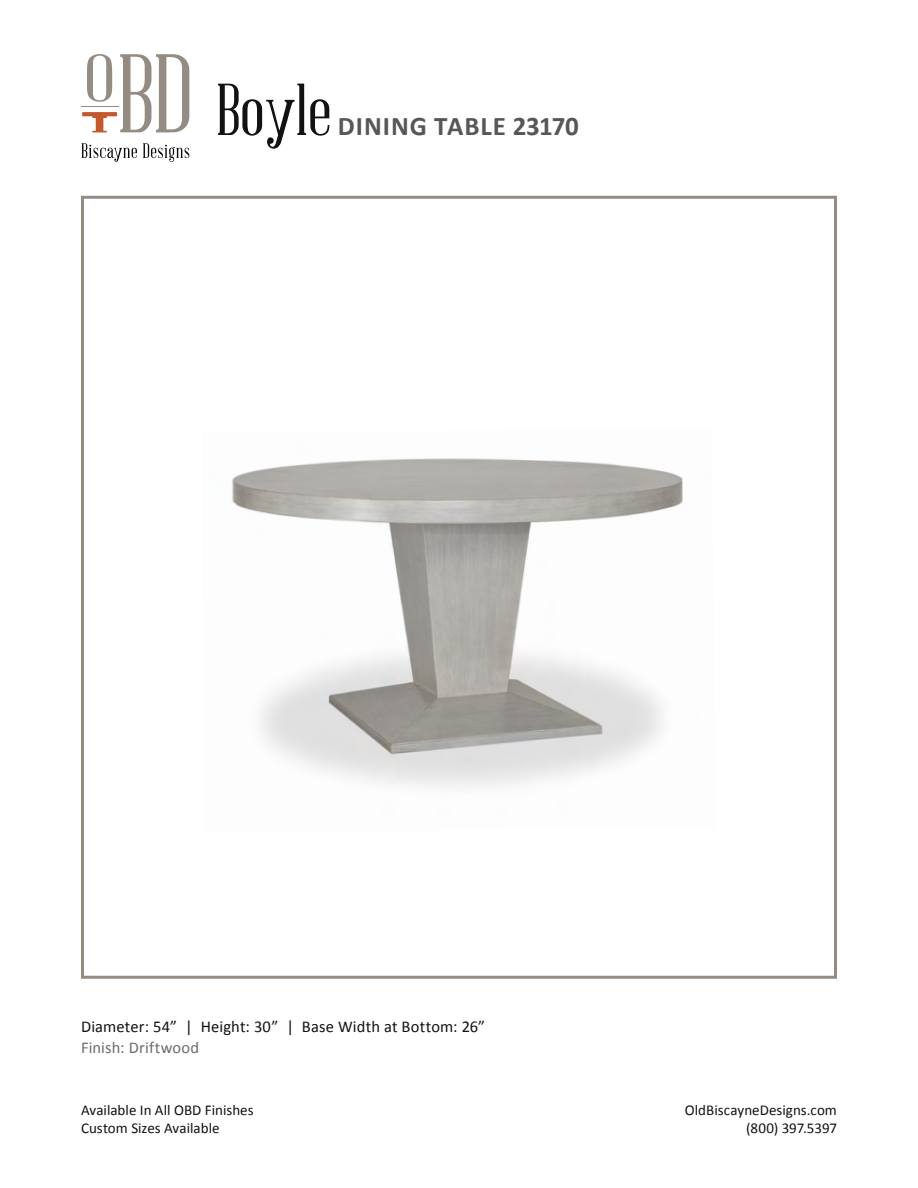
<style>
.page{position:relative;width:918px;height:1188px;background:#fff}
.page>*{position:absolute;margin:0;border:0;box-sizing:border-box;transform-origin:0 0}
.t1{font:72px "Abraham Lincoln";color:#121212}
.t2{font:700 27px "Calibri";letter-spacing:.035em;color:#565858}
.t3{font:16.5px "Calibri";letter-spacing:.01em;color:#121212}
.t4{font:16.5px "Calibri";letter-spacing:.01em;color:#6b6d6c}
.t5{font:15px "Calibri";color:#121212}
</style>
<div class="page">
<svg style="left:82px;top:143px;width:55px;height:19px"></svg>
<svg style="left:143px;top:143px;width:46px;height:19px"></svg>
<svg style="left:82px;top:54px;width:107px;height:78px"></svg>
<hr style="left:81px;top:106px;width:37px;height:1px;background:#948c83">
<img style="left:232px;top:458px;width:451px;height:329px">
<div style="left:81px;top:196px;width:756px;height:783px;border:3px solid #948c83"></div>
<h1 class="t1" style="left:216px;top:72px;width:117px">Boyle</h1>
<h2 class="t2" style="left:338px;top:109px;width:242px">DINING TABLE 23170</h2>
<p class="t3" style="left:81px;top:1016px;width:406px">Diameter: 54” | Height: 30” | Base Width at Bottom: 26”</p>
<p class="t4" style="left:81px;top:1037px;width:120px">Finish: Driftwood</p>
<p class="t5" style="left:81px;top:1101px;width:174px">Available In All OBD Finishes</p>
<p class="t5" style="left:685px;top:1101px;width:154px">OldBiscayneDesigns.com</p>
<p class="t5" style="left:81px;top:1119px;width:140px">Custom Sizes Available</p>
<p class="t5" style="left:746px;top:1119px;width:92px">(800) 397.5397</p>
</div>
